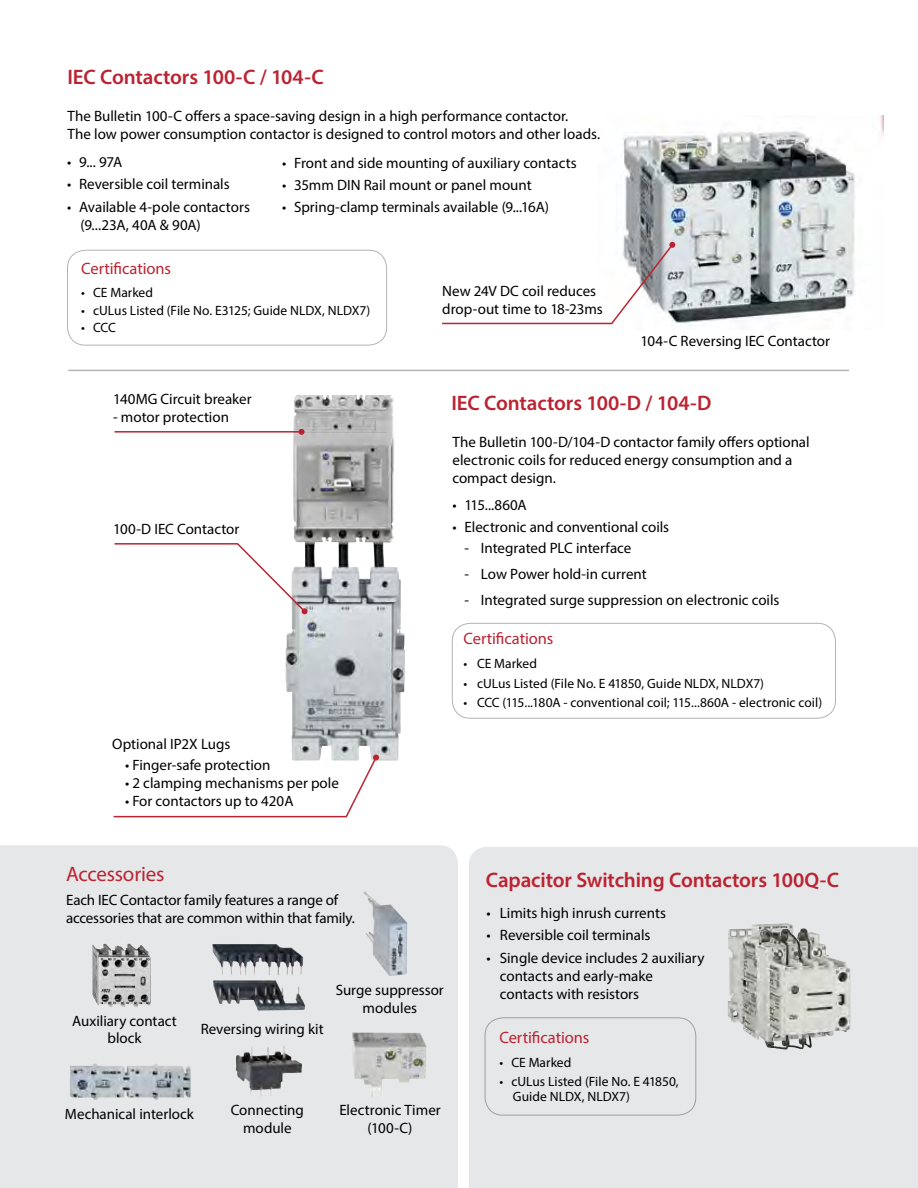
<style>
.page{position:relative;width:918px;height:1188px;background:#fff}
.page>*{position:absolute;margin:0;border:0;box-sizing:border-box;transform-origin:0 0}
.t1{font:600 21px "Myriad Pro";letter-spacing:-.01em;color:#bb2332}
.t2{font:21px "Myriad Pro";letter-spacing:-.01em;color:#bb2332}
.t3{font:16.5px "Myriad Pro";letter-spacing:-.005em;color:#bb2332}
.t4{font:15px/18px "Myriad Pro";color:#000}
.t5{font:13.5px/15px "Myriad Pro";color:#000}
</style>
<div class="page">
<img style="left:623px;top:116px;width:260px;height:210px">
<div style="left:469px;top:847px;width:449px;height:341px;background:#e6e7e8"></div>
<div style="left:452px;top:623px;width:384px;height:96px;border:1px solid #b1b4b6;border-radius:18px"></div>
<div style="left:0;top:845px;width:458px;height:343px;background:#e6e7e8"></div>
<img style="left:286px;top:395px;width:119px;height:366px">
<img style="left:92px;top:944px;width:59px;height:63px">
<img style="left:212px;top:944px;width:54px;height:32px">
<img style="left:351px;top:1032px;width:76px;height:66px">
<img style="left:236px;top:1046px;width:66px;height:51px">
<img style="left:70px;top:1064px;width:121px;height:36px">
<img style="left:363px;top:892px;width:44px;height:84px">
<hr style="left:114px;top:431px;width:188px;height:2px;background:#bb2332">
<svg style="left:299px;top:429px;width:6px;height:6px"></svg>
<svg style="left:114px;top:542px;width:194px;height:72px"></svg>
<svg style="left:113px;top:755px;width:266px;height:63px"></svg>
<img style="left:728px;top:923px;width:58px;height:113px">
<svg style="left:442px;top:242px;width:233px;height:83px"></svg>
<div style="left:67px;top:250px;width:320px;height:96px;border:1px solid #b1b4b6;border-radius:18px"></div>
<div style="left:485px;top:1017px;width:211px;height:99px;border:1px solid #9d9fa2;border-radius:18px"></div>
<hr style="left:68px;top:370px;width:781px;height:1px;background:#b1b4b6">
<h1 class="t1" style="left:68px;top:64px;width:258px">IEC Contactors 100-C / 104-C</h1>
<p class="t4" style="left:68px;top:106px;width:534px">The Bulletin 100-C offers a space-saving design in a high performance contactor.<br>The low power consumption contactor is designed to control motors and other loads.</p>
<p class="t4" style="left:67px;top:153px;width:57px">• 9... 97A</p>
<p class="t4" style="left:67px;top:175px;width:164px">• Reversible coil terminals</p>
<p class="t4" style="left:81px;top:197px;width:171px;text-indent:-14px">• Available 4-pole contactors (9...23A, 40A &amp; 90A)</p>
<p class="t4" style="left:282px;top:154px;width:296px">• Front and side mounting of auxiliary contacts</p>
<p class="t4" style="left:282px;top:176px;width:251px">• 35mm DIN Rail mount or panel mount</p>
<p class="t4" style="left:282px;top:198px;width:268px">• Spring-clamp terminals available (9...16A)</p>
<p class="t3" style="left:81px;top:259px;width:91px">Certifications</p>
<p class="t5" style="left:81px;top:285px;width:74px">• CE Marked</p>
<p class="t5" style="left:81px;top:302px;width:291px">• cULus Listed (File No. E3125; Guide NLDX, NLDX7)</p>
<p class="t5" style="left:81px;top:320px;width:36px">• CCC</p>
<p class="t4" style="left:113px;top:389px;width:140px">140MG Circuit breaker</p>
<p class="t4" style="left:113px;top:407px;width:117px">- motor protection</p>
<p class="t4" style="left:113px;top:520px;width:128px">100-D IEC Contactor</p>
<p class="t4" style="left:112px;top:734px;width:120px">Optional IP2X Lugs</p>
<p class="t4" style="left:125px;top:755px;width:147px">• Finger-safe protection</p>
<p class="t4" style="left:125px;top:773px;width:215px">• 2 clamping mechanisms per pole</p>
<p class="t4" style="left:125px;top:791px;width:170px">• For contactors up to 420A</p>
<p class="t4" style="left:442px;top:282px;width:162px">New 24V DC coil reduces drop-out time to 18-23ms</p>
<p class="t4" style="left:641px;top:331px;width:191px">104-C Reversing IEC Contactor</p>
<h1 class="t1" style="left:452px;top:390px;width:261px">IEC Contactors 100-D / 104-D</h1>
<p class="t4" style="left:452px;top:433px;width:359px">The Bulletin 100-D/104-D contactor family offers optional electronic coils for reduced energy consumption and a compact design.</p>
<p class="t4" style="left:452px;top:496px;width:76px">• 115...860A</p>
<p class="t4" style="left:452px;top:518px;width:218px">• Electronic and conventional coils</p>
<p class="t4" style="left:464px;top:539px;width:168px">- Integrated PLC interface</p>
<p class="t4" style="left:464px;top:565px;width:184px">- Low Power hold-in current</p>
<p class="t4" style="left:464px;top:590px;width:316px">- Integrated surge suppression on electronic coils</p>
<p class="t3" style="left:464px;top:629px;width:91px">Certifications</p>
<p class="t5" style="left:464px;top:656px;width:75px">• CE Marked</p>
<p class="t5" style="left:464px;top:675px;width:302px">• cULus Listed (File No. E 41850, Guide NLDX, NLDX7)</p>
<p class="t5" style="left:464px;top:695px;width:360px">• CCC (115...180A - conventional coil; 115...860A - electronic coil)</p>
<h1 class="t2" style="left:66px;top:861px;width:100px">Accessories</h1>
<p class="t4" style="left:66px;top:891px;width:290px">Each IEC Contactor family features a range of accessories that are common within that family.</p>
<p class="t4" style="left:72px;top:1013px;width:106px;line-height:16.5px;text-align:center">Auxiliary contact block</p>
<p class="t4" style="left:201px;top:1020px;width:125px">Reversing wiring kit</p>
<p class="t4" style="left:336px;top:981px;width:110px;text-align:center">Surge suppressor modules</p>
<p class="t4" style="left:65px;top:1105px;width:131px">Mechanical interlock</p>
<p class="t4" style="left:231px;top:1101px;width:75px;text-align:center">Connecting module</p>
<p class="t4" style="left:339px;top:1101px;width:103px;text-align:center">Electronic Timer (100-C)</p>
<h1 class="t1" style="left:486px;top:866px;width:355px">Capacitor Switching Contactors 100Q-C</h1>
<p class="t4" style="left:486px;top:904px;width:181px">• Limits high inrush currents</p>
<p class="t4" style="left:486px;top:926px;width:166px">• Reversible coil terminals</p>
<p class="t4" style="left:500px;top:948px;width:206px;text-indent:-14px">• Single device includes 2 auxiliary contacts and early-make contacts with resistors</p>
<p class="t3" style="left:499px;top:1027px;width:91px">Certifications</p>
<p class="t5" style="left:499px;top:1054px;width:74px">• CE Marked</p>
<p class="t5" style="left:513px;top:1074px;width:167px;text-indent:-14px">• cULus Listed (File No. E 41850,<br>Guide NLDX, NLDX7)</p>
</div>
